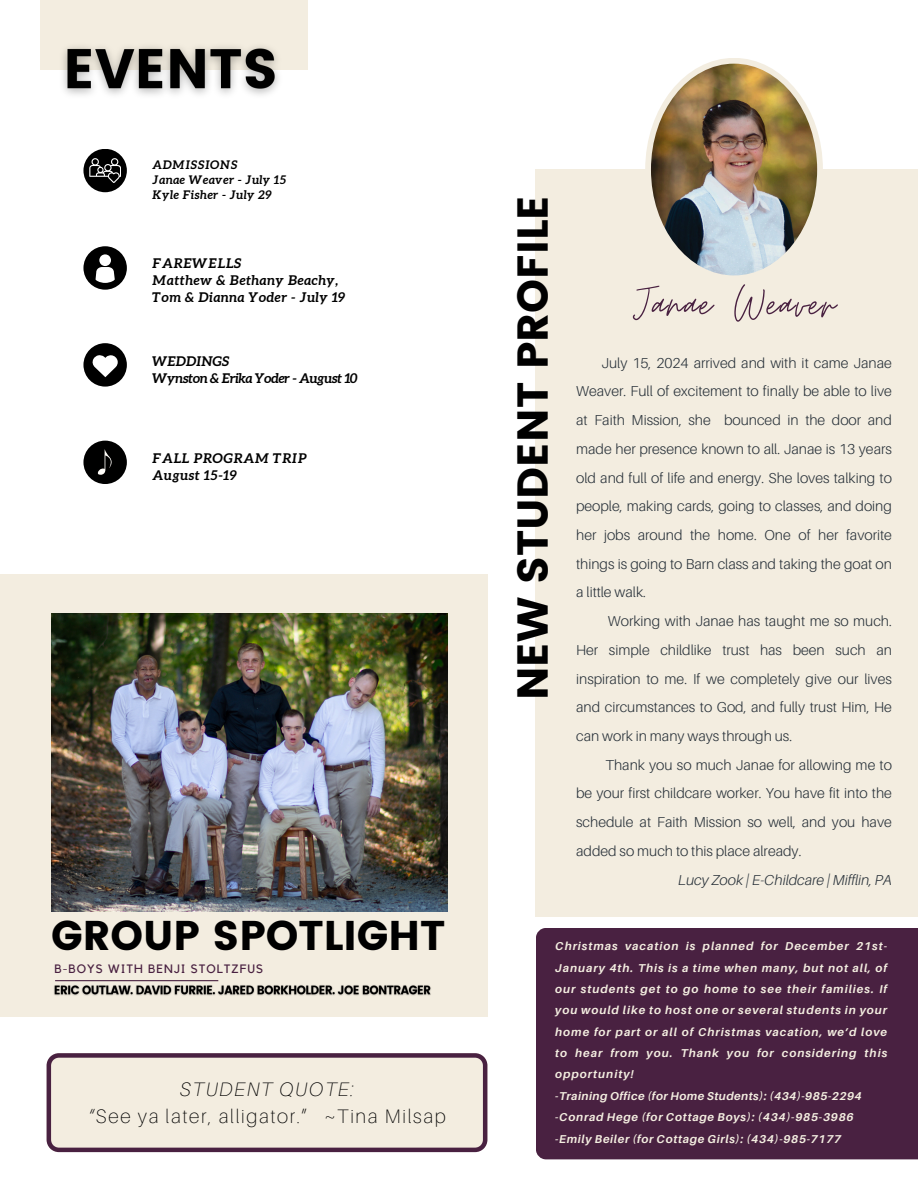
<style>
.page{position:relative;width:918px;height:1188px;background:#fff}
.page>*{position:absolute;margin:0;border:0;box-sizing:border-box;transform-origin:0 0}
.t1{font:53.1px "Moon Time";letter-spacing:.02em;color:#492141}
.t2{font:43.2px "Poppins";color:#000}
.t3{font:41.55px "Poppins";color:#000}
.t4{font:100 19.5px/27px "Aileron";letter-spacing:.085em;color:#000;text-align:center}
.t5{font:300 14.4px/28.7px "Aileron";color:#283139;text-align:justify}
.t6{font:italic 300 14.4px "Aileron";color:#283139}
.t7{font:italic 700 13.5px/16.8px "Aleo";letter-spacing:.03em;color:#000}
.t8{font:italic 700 13.5px/16.8px "Aleo";letter-spacing:-.035em;color:#000}
.t9{font:12.15px "Kollektif";letter-spacing:.085em;color:#492141}
.t10{font:italic 700 12px/15px "Aleo";letter-spacing:.03em;color:#000}
.t11{font:italic 700 11.4px/21.3px "Aileron";letter-spacing:.065em;color:#f3ede0;text-align:justify}
.t12{font:italic 700 11.4px "Aileron";letter-spacing:.04em;color:#f3ede0}
.s1{font-style:italic}
</style>
<div class="page">
<div style="left:40px;top:0;width:268px;height:69px;background:#f3ede0"></div>
<div style="left:83px;top:149px;width:44px;height:43px;background:#000;border-radius:50%"></div>
<svg style="left:89px;top:158px;width:32px;height:25px"></svg>
<div style="left:83px;top:246px;width:44px;height:44px;background:#000;border-radius:50%"></div>
<svg style="left:96px;top:254px;width:19px;height:28px"></svg>
<div style="left:83px;top:441px;width:44px;height:43px;background:#000;border-radius:50%"></div>
<svg style="left:97px;top:449px;width:15px;height:26px"></svg>
<div style="left:83px;top:343px;width:44px;height:44px;background:#000;border-radius:50%"></div>
<svg style="left:93px;top:355px;width:25px;height:22px"></svg>
<div style="left:535px;top:170px;width:383px;height:747px;background:#f3ede0"></div>
<img style="left:645px;top:58px;width:178px;height:218px">
<svg style="left:47px;top:1053px;width:440px;height:99px;background:#e0d7cf"></svg>
<div style="left:0;top:574px;width:487px;height:442px;background:#f3ede0"></div>
<img style="left:51px;top:613px;width:396px;height:298px">
<hr style="left:55px;top:980px;width:163px;height:1px;background:#492141">
<div style="left:536px;top:928px;width:382px;height:231px;background:#492141"></div>
<img style="left:54px;top:46px;width:236px;height:49px">
<img style="left:54px;top:985px;width:377px;height:11px">
<p class="t10" style="left:152px;top:157px;width:136px">ADMISSIONS<br>Janae Weaver - July 15<br>Kyle Fisher - July 29</p>
<p class="t2" style="left:508px;top:700px;width:507px;rotate:-90deg">NEW STUDENT PROFILE</p>
<p class="t7" style="left:152px;top:255px;width:195px">FAREWELLS<br>Matthew &amp; Bethany Beachy,<br>Tom &amp; Dianna Yoder - July 19</p>
<p class="t1" style="left:633px;top:271px;width:204px">Janae Weaver</p>
<p class="t8" style="left:152px;top:353px;width:207px">WEDDINGS<br>Wynston &amp; Erika Yoder - August 10</p>
<p class="t5" style="left:576px;top:348px;width:317px;text-indent:25px">July 15, 2024 arrived and with it came Janae Weaver. Full of excitement to finally be able to live at Faith Mission, she bounced in the door and made her presence known to all. Janae is 13 years old and full of life and energy. She loves talking to people, making cards, going to classes, and doing her jobs around the home. One of her favorite things is going to Barn class and taking the goat on a little walk.</p>
<h2 class="t5" style="left:576px;top:607px;width:317px;text-indent:32px">Working with Janae has taught me so much.<br>Her simple childlike trust has been such an inspiration to me. If we completely give our lives and circumstances to God, and fully trust Him, He can work in many ways through us.</h2>
<p class="t5" style="left:576px;top:750px;width:317px;text-indent:29px">Thank you so much Janae for allowing me to be your first childcare worker. You have fit into the schedule at Faith Mission so well, and you have added so much to this place already.</p>
<p class="t6" style="left:678px;top:871px;width:215px">Lucy Zook | E-Childcare | Mifflin, PA</p>
<p class="t7" style="left:152px;top:450px;width:156px">FALL PROGRAM TRIP<br>August 15-19</p>
<h3 class="t3" style="left:51px;top:911px;width:396px">GROUP SPOTLIGHT</h3>
<p class="t9" style="left:55px;top:963px;width:210px">B-BOYS WITH BENJI STOLTZFUS</p>
<h3 class="t4" style="left:88px;top:1075px;width:359px"><span class="s1">STUDENT QUOTE:<br>“</span>See ya later, alligator.” ~Tina Milsap</h3>
<h4 class="t11" style="left:555px;top:935px;width:334px">Christmas vacation is planned for December 21st-January 4th. This is a time when many, but not all, of our students get to go home to see their families. If you would like to host one or several students in your home for part or all of Christmas vacation, we’d love to hear from you. Thank you for considering this opportunity!</h4>
<p class="t12" style="left:555px;top:1089px;width:308px">-Training Office (for Home Students): (434)-985-2294</p>
<h3 class="t11" style="left:555px;top:1106px;width:300px">-Conrad Hege (for Cottage Boys): (434)-985-3986</h3>
<p class="t11" style="left:555px;top:1128px;width:288px">-Emily Beiler (for Cottage Girls): (434)-985-7177</p>
</div>
